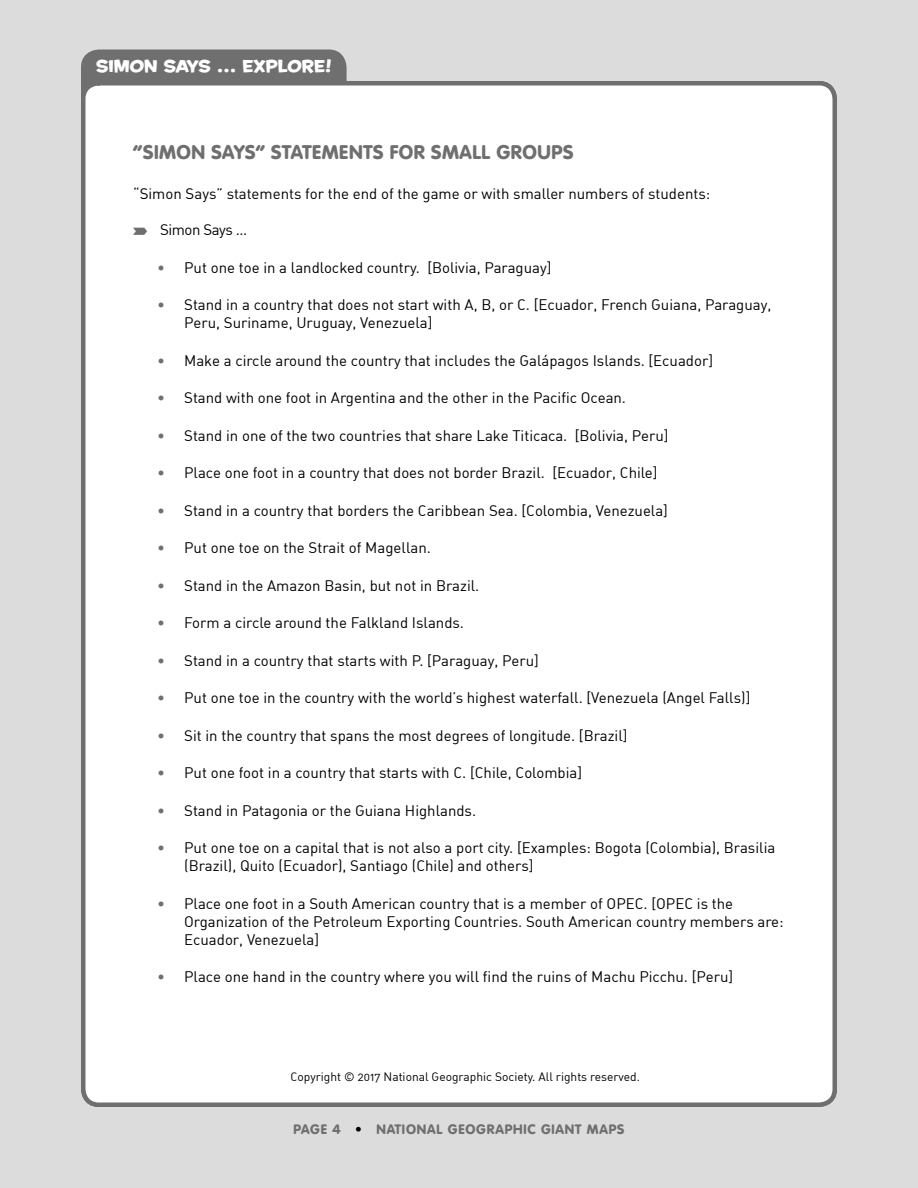
<style>
.page{position:relative;width:918px;height:1188px;background:#dcdcdc}
.page>*{position:absolute;margin:0;border:0;box-sizing:border-box;transform-origin:0 0}
.t1{font:900 19.5px "VAG Rounded Std";color:#6f6f6f}
.t2{font:16.5px "Housearama Kingpin";color:#fff}
.t3{font:15px/18px "DIN Regular Alternate";color:#000}
.t4{font:15px "DIN";color:#000}
.t5{font:15px "DIN Regular Alternate";letter-spacing:-.03em;color:#000}
.t6{font:900 13.5px "VAG Rounded Std";letter-spacing:.06em;color:#6f6f6f}
.t7{font:12px "DIN Regular Alternate";color:#000}
.s1{font-family:"Arrows Right";color:#6f6f6f}
.s2{color:#6f6f6f}
.s3{color:#000}
</style>
<div class="page">
<div style="left:81px;top:50px;width:266px;height:43px;background:#6f6f6f"></div>
<div style="left:83px;top:83px;width:752px;height:1022px;background:#fff;border-radius:16px"></div>
<div style="left:81px;top:81px;width:756px;height:1026px;border:4px solid #6f6f6f;border-radius:16px"></div>
<p class="t2" style="left:96px;top:55px;width:237px">SIMON SAYS … EXPLORE!</p>
<h1 class="t1" style="left:133px;top:140px;width:24px">“SIMON</h1>
<h1 class="t1" style="left:211px;top:140px;width:73px">SAYS” STATEMENTS</h1>
<h1 class="t1" style="left:390px;top:140px;width:55px">FOR SMALL</h1>
<h1 class="t1" style="left:496px;top:140px;width:15px">GRO</h1>
<h1 class="t1" style="left:537px;top:140px;width:26px">UPS</h1>
<p class="t4" style="left:133px;top:184px;width:579px">“Simon Says” statements for the end of the game or with smaller numbers of students:</p>
<p class="t5" style="left:133px;top:220px;width:115px"><span class="s1">*</span> Simon Says ...</p>
<p class="t3" style="left:157px;top:258px;width:396px"><span class="s2">•</span> Put one toe in a landlocked country. [Bolivia, Paraguay]</p>
<p class="t3" style="left:184px;top:295px;width:589px;text-indent:-27px"><span class="s2">•</span> Stand in a country that does not start with A, B, or C. [Ecuador, French Guiana, Paraguay,<br>Peru, Suriname, Uruguay, Venezuela]</p>
<p class="t3" style="left:157px;top:351px;width:557px"><span class="s2">•</span> Make a circle around the country that includes the Galápagos Islands. [Ecuador]</p>
<p class="t3" style="left:157px;top:388px;width:472px"><span class="s2">•</span> Stand with one foot in Argentina and the other in the Pacific Ocean.  </p>
<p class="t3" style="left:157px;top:426px;width:513px"><span class="s2">•</span> Stand in one of the two countries that share Lake Titicaca. [Bolivia, Peru]</p>
<p class="t3" style="left:157px;top:463px;width:502px"><span class="s2">•</span> Place one foot in a country that does not border Brazil. [Ecuador, Chile]</p>
<p class="t3" style="left:157px;top:501px;width:512px"><span class="s2">•</span> Stand in a country that borders the Caribbean Sea. [Colombia, Venezuela]</p>
<p class="t3" style="left:157px;top:538px;width:275px"><span class="s2">•</span> Put one toe on the Strait of Magellan.</p>
<p class="t3" style="left:157px;top:576px;width:324px"><span class="s2">•</span> Stand in the Amazon Basin, but not in Brazil.</p>
<p class="t3" style="left:157px;top:613px;width:308px"><span class="s2">•</span> Form a circle around the Falkland Islands.</p>
<p class="t3" style="left:157px;top:651px;width:383px"><span class="s2">•</span> Stand in a country that starts with P. [Paraguay, Peru]</p>
<p class="t3" style="left:157px;top:688px;width:595px"><span class="s2">•</span> Put one toe in the country with the world’s highest waterfall. [Venezuela (Angel Falls)]</p>
<p class="t3" style="left:157px;top:726px;width:472px"><span class="s2">•</span> Sit in the country that spans the most degrees of longitude. [Brazil]</p>
<p class="t3" style="left:157px;top:763px;width:426px"><span class="s2">•</span> Put one foot in a country that starts with C. [Chile, Colombia]</p>
<p class="t3" style="left:157px;top:801px;width:320px"><span class="s2">•</span> Stand in Patagonia or the Guiana Highlands.</p>
<p class="t3" style="left:184px;top:838px;width:593px;text-indent:-27px"><span class="s2">•</span> Put one toe on a capital that is not also a port city. [Examples: Bogota (Colombia), Brasilia (Brazil), Quito (Ecuador), Santiago (Chile) and others]</p>
<p class="t3" style="left:184px;top:894px;width:601px;text-indent:-27px"><span class="s2">•</span> Place one foot in a South American country that is a member of OPEC. [OPEC is the<br>Organization of the Petroleum Exporting Countries. South American country members are:<br>Ecuador, Venezuela]</p>
<p class="t3" style="left:157px;top:967px;width:577px"><span class="s2">•</span> Place one hand in the country where you will find the ruins of Machu Picchu. [Peru]</p>
<p class="t7" style="left:291px;top:1069px;width:351px">Copyright © 2017 National Geographic Society. All rights reserved.</p>
<p class="t6" style="left:293px;top:1121px;width:333px">PAGE 4 <span class="s3">•</span> NATIONAL GEOGRAPHIC GIANT MAPS</p>
</div>
